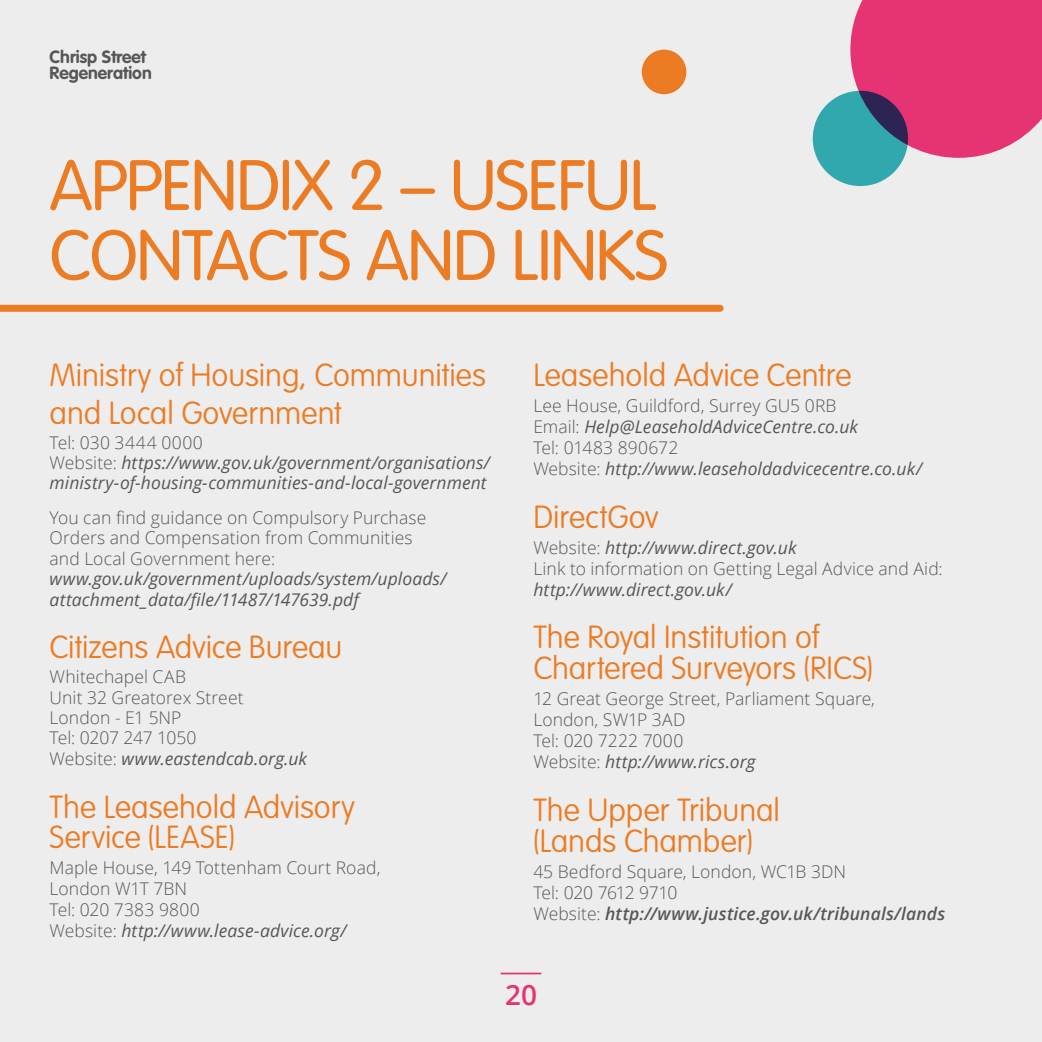
<style>
.page{position:relative;width:1042px;height:1042px;background:#ededed}
.page>*{position:absolute;margin:0;border:0;box-sizing:border-box;transform-origin:0 0}
.t1{font:300 70px/70px "VAG Rounded";letter-spacing:-.02em;color:#ec7c24}
.t2{font:100 31.5px/30.8px "VAG Rounded";color:#ec7c24}
.t3{font:600 28px "Open Sans";color:#e53373}
.t4{font:300 17.5px/21px "Open Sans";letter-spacing:.005em;color:#575756}
.t5{font:italic 17.5px/21px "Open Sans";letter-spacing:.005em;color:#575756}
.t6{font:700 17.5px/15.8px "VAG Rounded";color:#575756}
.s1{font-weight:300;font-style:normal}
.s2{font-weight:400;font-style:italic}
.s3{font-weight:600;font-style:italic}
</style>
<div class="page">
<div style="left:0;top:305px;width:720px;height:7px;background:#ec7c24"></div>
<div style="left:642px;top:50px;width:44px;height:44px;background:#ec7c24;border-radius:50%"></div>
<svg style="left:850px;top:0;width:192px;height:158px;background:#e53f7b"></svg>
<svg style="left:813px;top:91px;width:95px;height:95px;background:#30929e"></svg>
<hr style="left:501px;top:972px;width:40px;height:2px;background:#e53373">
<p class="t6" style="left:50px;top:49px;width:104px">Chrisp Street<br>Regeneration</p>
<h1 class="t1" style="left:50px;top:150px;width:620px">APPENDIX 2 – USEFUL<br>CONTACTS AND LINKS</h1>
<h2 class="t2" style="left:50px;top:356px;width:438px;line-height:37.8px">Ministry of Housing, Communities and Local Government</h2>
<p class="t5" style="left:50px;top:432px;width:442px;line-height:20.1px"><span class="s1">Tel: 030 3444 0000<br>Website:</span> https://www.gov.uk/government/organisations/ ministry-of-housing-communities-and-local-government</p>
<p class="t4" style="left:50px;top:507px;width:378px;line-height:20.1px">You can find guidance on Compulsory Purchase<br>Orders and Compensation from Communities and Local Government here:</p>
<p class="t5" style="left:50px;top:567px;width:398px">www.gov.uk/government/uploads/system/uploads/ attachment_data/file/11487/147639.pdf</p>
<h2 class="t2" style="left:50px;top:632px;width:294px">Citizens Advice Bureau</h2>
<p class="t4" style="left:50px;top:666px;width:259px;line-height:20.3px">Whitechapel CAB<br>Unit 32 Greatorex Street<br>London - E1 5NP<br>Tel: 0207 247 1050<br>Website: <span class="s2">www.eastendcab.org.uk</span></p>
<h2 class="t2" style="left:50px;top:791px;width:307px">The Leasehold Advisory<br>Service (LEASE)</h2>
<p class="t4" style="left:50px;top:857px;width:332px">Maple House, 149 Tottenham Court Road,<br>London W1T 7BN<br>Tel: 020 7383 9800<br>Website: <span class="s2">http://www.lease-advice.org/</span></p>
<h2 class="t2" style="left:533px;top:359px;width:319px">Leasehold Advice Centre</h2>
<p class="t5" style="left:533px;top:395px;width:390px"><span class="s1">Lee House, Guildford, Surrey GU5 0RB<br>Email:</span> Help@LeaseholdAdviceCentre.co.uk<br><span class="s1">Tel: 01483 890672<br>Website:</span> http://www.leaseholdadvicecentre.co.uk/</p>
<h2 class="t2" style="left:533px;top:501px;width:127px">DirectGov</h2>
<p class="t4" style="left:533px;top:536px;width:411px">Website: <span class="s2">http://www.direct.gov.uk<br></span>Link to information on Getting Legal Advice and Aid:</p>
<p class="t5" style="left:533px;top:578px;width:200px">http://www.direct.gov.uk/</p>
<h2 class="t2" style="left:533px;top:622px;width:341px">The Royal Institution of<br>Chartered Surveyors (RICS)</h2>
<p class="t4" style="left:533px;top:688px;width:343px">12 Great George Street, Parliament Square,<br>London, SW1P 3AD<br>Tel: 020 7222 7000<br>Website: <span class="s2">http://www.rics.org</span></p>
<h2 class="t2" style="left:533px;top:794px;width:248px">The Upper Tribunal (Lands Chamber)</h2>
<p class="t4" style="left:533px;top:860px;width:413px">45 Bedford Square, London, WC1B 3DN<br>Tel: 020 7612 9710<br>Website: <span class="s3">http://www.justice.gov.uk/tribunals/lands</span></p>
<h3 class="t3" style="left:505px;top:976px;width:34px">20</h3>
</div>
